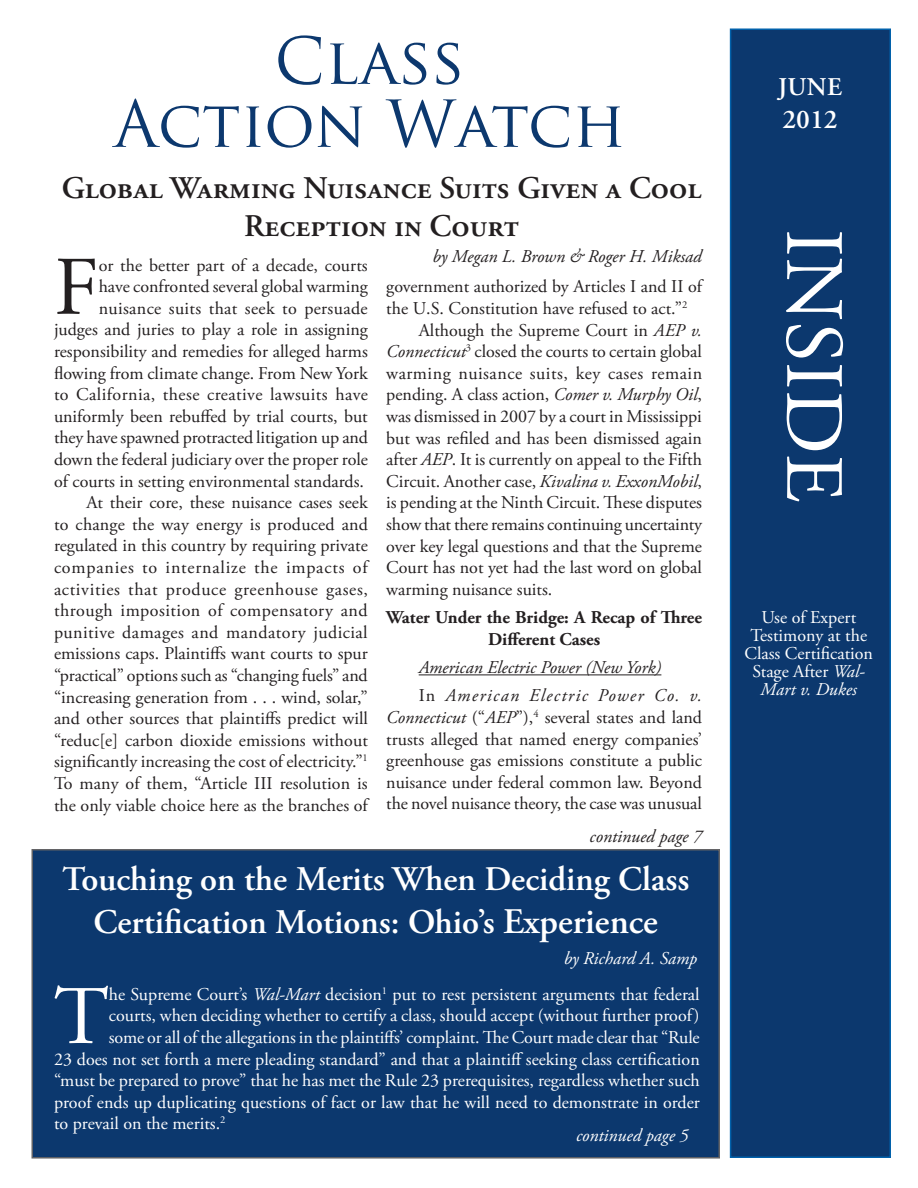
<style>
.page{position:relative;width:918px;height:1188px;background:#fff}
.page>*{position:absolute;margin:0;border:0;box-sizing:border-box;transform-origin:0 0}
.t1{font:83.1px "Adobe Garamond Pro";color:#fff}
.t2{font:83.1px "Adobe Garamond Pro";color:#231f20}
.t3{font:82.5px "Adobe Garamond Pro";color:#fff}
.t4{font:63px "Trajan Pro";color:#0c386e}
.t5{font:600 34.5px/43.2px "Adobe Garamond Pro";color:#fff;text-align:center}
.Endnote_Text{font:600 31.5px/37.8px "Adobe Garamond Pro";color:#231f20;text-align:center}
.t6{font:600 27px "Adobe Garamond Pro";color:#fff}
.t7{font:600 25.5px "Adobe Garamond Pro";color:#fff}
.t8{font:18px/21.6px "Adobe Garamond Pro";color:#231f20;text-align:justify}
.t9{font:18px/18px "Adobe Garamond Pro";color:#fff;text-align:center}
.Endnote_Text-2{font:italic 18px "Adobe Garamond Pro";color:#231f20}
.t10{font:700 18px/21.6px "Adobe Garamond Pro";color:#231f20;text-align:center}
.t11{font:italic 18px "Adobe Garamond Pro";color:#fff}
.s1{font-style:italic}
.s2{font-size:36px}
</style>
<div class="page">
<div style="left:731px;top:29px;width:159px;height:1128px;background:#0c386e"></div>
<div style="left:730px;top:28px;width:161px;height:1130px;border:2px solid #0161ab"></div>
<div style="left:32px;top:850px;width:687px;height:308px;background:#0c386e"></div>
<div style="left:32px;top:849px;width:688px;height:310px;border:2px solid #636366"></div>
<hr style="left:419px;top:674px;width:242px;height:1px;background:#231f20">
<p class="t4" style="left:274px;top:21px;width:192px">Class</p>
<p class="t4" style="left:114px;top:84px;width:514px">Action Watch</p>
<p class="Endnote_Text" style="left:62px;top:170px;width:642px">Global Warming Nuisance Suits Given a Cool<br>Reception in Court</p>
<p class="Endnote_Text-2" style="left:432px;top:246px;width:271px">by Megan L. Brown &amp; Roger H. Miksad</p>
<p class="t8" style="left:54px;top:255px;width:316px;text-align:right">or the better part of a decade, courts<br>have confronted several global warming nuisance suits that seek to persuade judges and juries to play a role in assigning responsibility and remedies for alleged harms flowing from climate change. From New York to California, these creative lawsuits have uniformly been rebuffed by trial courts, but they have spawned protracted litigation up and down the federal judiciary over the proper role of courts in setting environmental standards.</p>
<p class="t8" style="left:54px;top:492px;width:316px;text-indent:32px">At their core, these nuisance cases seek to change the way energy is produced and regulated in this country by requiring private companies to internalize the impacts of activities that produce greenhouse gases, through imposition of compensatory and punitive damages and mandatory judicial emissions caps. Plaintiffs want courts to spur “practical” options such as “changing fuels” and “increasing generation from . . . wind, solar,” and other sources that plaintiffs predict will “reduc[e] carbon dioxide emissions without significantly increasing the cost of electricity.”<sup>1<br></sup>To many of them, “Article III resolution is the only viable choice here as the branches of</p>
<p class="t2" style="left:54px;top:238px;width:46px">F</p>
<p class="t8" style="left:386px;top:277px;width:317px">government authorized by Articles I and II of the U.S. Constitution have refused to act.”<sup>2</sup></p>
<p class="t8" style="left:386px;top:320px;width:317px;text-indent:32px">Although the Supreme Court in <span class="s1">AEP v.<br>Connecticut</span><sup>3</sup> closed the courts to certain global warming nuisance suits, key cases remain pending. A class action, <span class="s1">Comer v. Murphy Oil</span>, was dismissed in 2007 by a court in Mississippi but was refiled and has been dismissed again after <span class="s1">AEP</span>. It is currently on appeal to the Fifth Circuit. Another case, <span class="s1">Kivalina v. ExxonMobil</span>, is pending at the Ninth Circuit. These disputes show that there remains continuing uncertainty over key legal questions and that the Supreme Court has not yet had the last word on global warming nuisance suits.</p>
<p class="t10" style="left:386px;top:607px;width:317px">Water Under the Bridge: A Recap of Three<br>Different Cases</p>
<p class="Endnote_Text-2" style="left:419px;top:657px;width:244px">American Electric Power (New York)</p>
<p class="t8" style="left:386px;top:686px;width:317px;text-indent:32px">In <span class="s1">American Electric Power Co. v.<br>Connecticut</span> (“<span class="s1">AEP</span>”),<sup>4</sup> several states and land trusts alleged that named energy companies’ greenhouse gas emissions constitute a public nuisance under federal common law. Beyond the novel nuisance theory, the case was unusual</p>
<p class="Endnote_Text-2" style="left:590px;top:825px;width:114px">continued page 7</p>
<p class="t5" style="left:62px;top:858px;width:629px">Touching on the Merits When Deciding Class<br>Certification Motions: Ohio’s <span class="s2">Experience</span></p>
<p class="t11" style="left:564px;top:948px;width:135px">by Richard A. Samp</p>
<p class="t1" style="left:54px;top:967px;width:56px">T</p>
<p class="t9" style="left:109px;top:986px;width:592px">he Supreme Court’s <span class="s1">Wal-Mart</span> decision<sup>1</sup> put to rest persistent arguments that federal</p>
<p class="t9" style="left:109px;top:1007px;width:592px">courts, when deciding whether to certify a class, should accept (without further proof)</p>
<p class="t9" style="left:109px;top:1029px;width:592px">some or all of the allegations in the plaintiffs’ complaint. The Court made clear that “Rule</p>
<p class="t9" style="left:54px;top:1051px;width:647px">23 does not set forth a mere pleading standard” and that a plaintiff seeking class certification</p>
<p class="t9" style="left:54px;top:1072px;width:647px">“must be prepared to prove” that he has met the Rule 23 prerequisites, regardless whether such</p>
<p class="t9" style="left:54px;top:1094px;width:647px">proof ends up duplicating questions of fact or law that he will need to demonstrate in order</p>
<p class="t9" style="left:54px;top:1115px;width:173px">to prevail on the merits.<sup>2</sup></p>
<p class="t11" style="left:576px;top:1125px;width:114px">continued page 5</p>
<p class="t7" style="left:778px;top:72px;width:63px">June</p>
<p class="t6" style="left:782px;top:103px;width:57px">2012</p>
<p class="t3" style="left:863px;top:229px;width:275px;rotate:90deg">INSIDE</p>
<p class="t9" style="left:745px;top:609px;width:130px">Use of Expert<br>Testimony at the<br>Class Certification<br>Stage After <span class="s1">Wal-<br>Mart v. Dukes</span></p>
</div>
